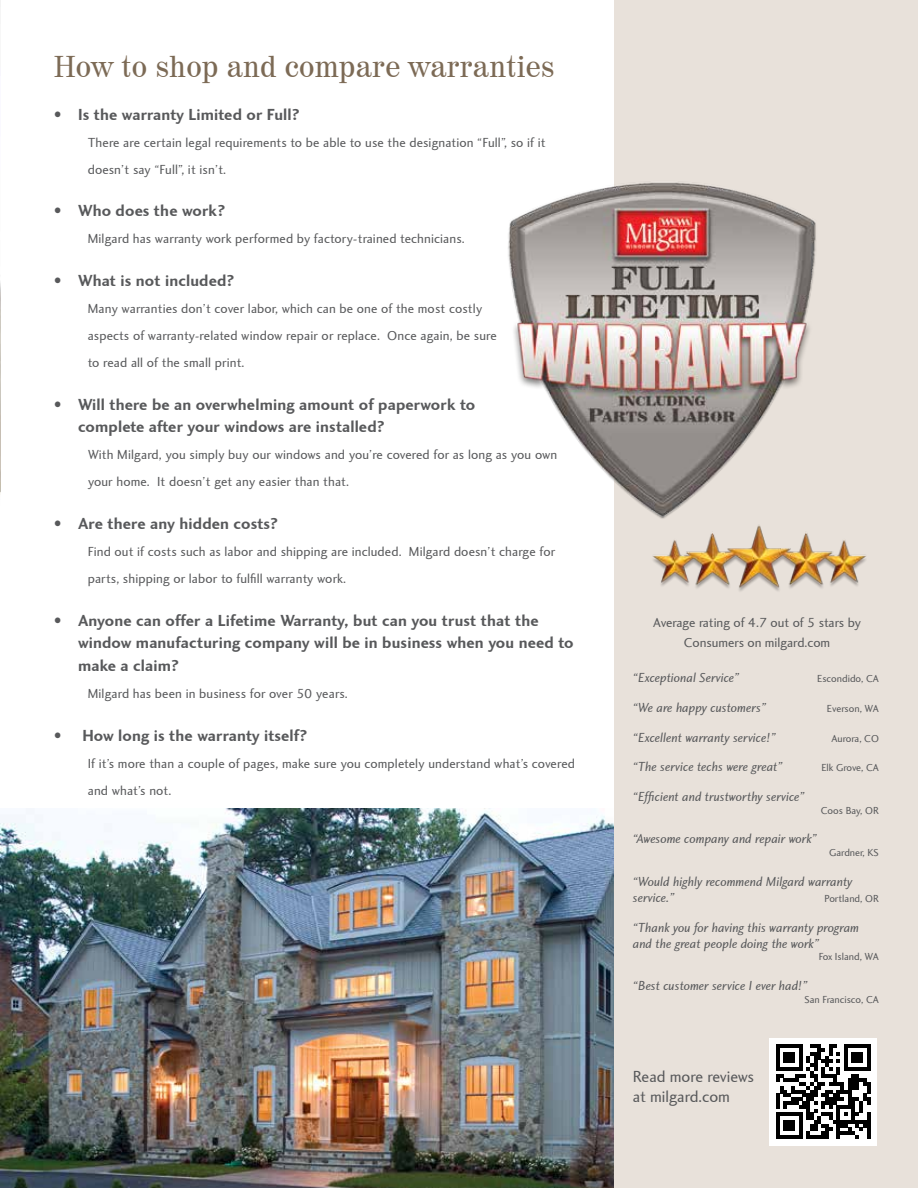
<style>
.page{position:relative;width:918px;height:1188px;background:#fff}
.page>*{position:absolute;margin:0;border:0;box-sizing:border-box;transform-origin:0 0}
.t1{font:30px "Century 725 BT";letter-spacing:.01em;color:#7c6a55}
.t2{font:700 16.5px/22.5px "Charlotte Sans";letter-spacing:.01em;color:#58595b}
.t3{font:16.5px/19.8px "Charlotte Sans";color:#58595b}
.t4{font:13.5px/27px "Charlotte Sans";letter-spacing:.01em;color:#58595b}
.t5{font:italic 13.5px/16.2px "Charlotte Sans";color:#58595b}
.t6{font:10.5px "Charlotte Sans";color:#58595b}
</style>
<div class="page">
<img style="left:0;top:808px;width:615px;height:380px">
<div style="left:615px;top:0;width:303px;height:1188px;background:#e8e1da"></div>
<img style="left:0;top:0;width:1px;height:494px">
<img style="left:508px;top:174px;width:308px;height:351px">
<img style="left:648px;top:521px;width:218px;height:70px">
<div style="left:770px;top:1038px;width:108px;height:108px;background:#fff"></div>
<svg style="left:776px;top:1044px;width:94px;height:95px"></svg>
<h1 class="t1" style="left:54px;top:48px;width:502px">How to shop and compare warranties</h1>
<p class="t2" style="left:54px;top:103px;width:247px">• Is the warranty Limited or Full?</p>
<p class="t4" style="left:88px;top:129px;width:459px">There are certain legal requirements to be able to use the designation “Full”, so if it doesn’t say “Full”, it isn’t.</p>
<p class="t2" style="left:54px;top:200px;width:173px">• Who does the work?</p>
<p class="t4" style="left:88px;top:226px;width:379px">Milgard has warranty work performed by factory-trained technicians.</p>
<p class="t2" style="left:54px;top:269px;width:182px">• What is not included?</p>
<p class="t4" style="left:88px;top:295px;width:411px">Many warranties don’t cover labor, which can be one of the most costly aspects of warranty-related window repair or replace. Once again, be sure to read all of the small print.</p>
<p class="t2" style="left:78px;top:393px;width:399px;text-indent:-24px">• Will there be an overwhelming amount of paperwork to complete after your windows are installed?</p>
<p class="t4" style="left:88px;top:442px;width:471px">With Milgard, you simply buy our windows and you’re covered for as long as you own your home. It doesn’t get any easier than that.</p>
<p class="t2" style="left:54px;top:512px;width:225px">• Are there any hidden costs?</p>
<p class="t4" style="left:88px;top:538px;width:469px">Find out if costs such as labor and shipping are included. Milgard doesn’t charge for parts, shipping or labor to fulfill warranty work.</p>
<p class="t2" style="left:78px;top:609px;width:497px;text-indent:-24px">• Anyone can offer a Lifetime Warranty, but can you trust that the window manufacturing company will be in business when you need to make a claim?</p>
<p class="t4" style="left:88px;top:680px;width:262px">Milgard has been in business for over 50 years.</p>
<p class="t2" style="left:54px;top:724px;width:254px">• How long is the warranty itself?</p>
<p class="t4" style="left:88px;top:750px;width:489px">If it’s more than a couple of pages, make sure you completely understand what’s covered and what’s not.</p>
<p class="t4" style="left:653px;top:613px;width:209px;line-height:19.5px;text-align:center">Average rating of 4.7 out of 5 stars by<br>Consumers on milgard.com</p>
<p class="t5" style="left:633px;top:670px;width:108px">“Exceptional Service”</p>
<p class="t6" style="left:817px;top:673px;width:63px">Escondido, CA</p>
<p class="t5" style="left:633px;top:700px;width:135px">“We are happy customers”</p>
<p class="t6" style="left:827px;top:703px;width:53px">Everson, WA</p>
<p class="t5" style="left:633px;top:730px;width:145px">“Excellent warranty service!”</p>
<p class="t6" style="left:832px;top:732px;width:49px">Aurora, CO</p>
<p class="t5" style="left:633px;top:759px;width:152px">“The service techs were great”</p>
<p class="t6" style="left:821px;top:762px;width:59px">Elk Grove, CA</p>
<p class="t5" style="left:633px;top:789px;width:174px">“Efficient and trustworthy service”</p>
<p class="t6" style="left:821px;top:804px;width:59px">Coos Bay, OR</p>
<p class="t5" style="left:633px;top:831px;width:186px">“Awesome company and repair work”</p>
<p class="t6" style="left:829px;top:847px;width:51px">Gardner, KS</p>
<p class="t5" style="left:633px;top:874px;width:221px">“Would highly recommend Milgard warranty service.”</p>
<p class="t6" style="left:825px;top:892px;width:56px">Portland, OR</p>
<p class="t5" style="left:633px;top:919px;width:228px">“Thank you for having this warranty program and the great people doing the work”</p>
<p class="t6" style="left:819px;top:951px;width:62px">Fox Island, WA</p>
<p class="t5" style="left:633px;top:978px;width:176px">“Best customer service I ever had!”</p>
<p class="t6" style="left:804px;top:993px;width:76px">San Francisco, CA</p>
<p class="t3" style="left:633px;top:1067px;width:123px">Read more reviews at milgard.com</p>
</div>
